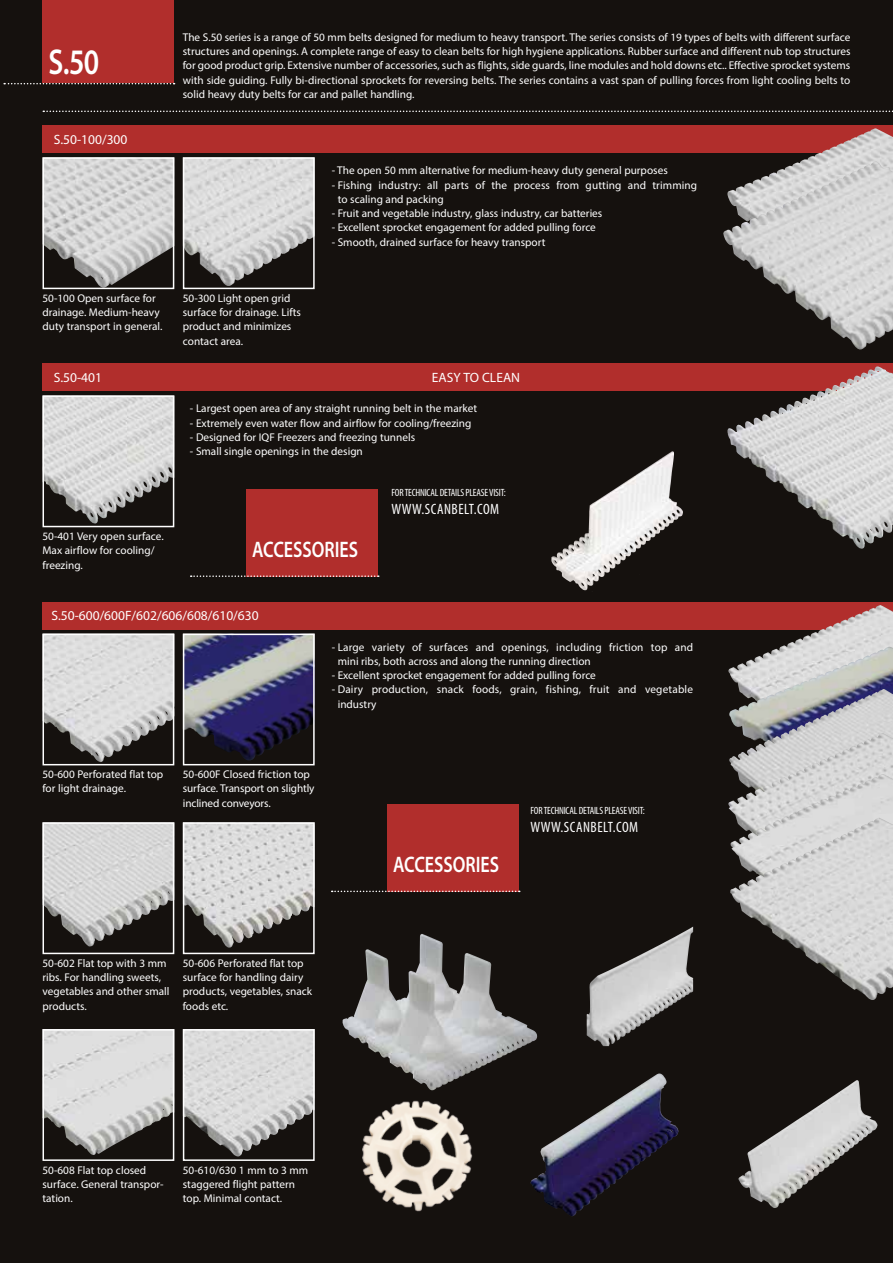
<style>
.page{position:relative;width:893px;height:1263px;background:#15110e}
.page>*{position:absolute;margin:0;border:0;box-sizing:border-box;transform-origin:0 0}
.t1{font:600 36px "Myriad Pro";color:#fff;scale:.8 1}
.t2{font:600 22.5px "Myriad Pro";color:#fff;scale:.8 1}
.t3{font:condensed 15px "Myriad Pro";letter-spacing:.035em;color:#fff}
.t4{font:13.5px "Myriad Pro";color:#fff}
.t5{font:11.25px/14.2px "Myriad Pro";color:#fff}
.t6{font:condensed 10.5px "Myriad Pro";letter-spacing:-.02em;color:#fff}
</style>
<div class="page">
<img style="left:46px;top:398px;width:125px;height:126px">
<div style="left:43px;top:395px;width:131px;height:132px;border:2px solid #fff"></div>
<img style="left:46px;top:637px;width:125px;height:125px">
<div style="left:43px;top:634px;width:131px;height:131px;border:2px solid #fff"></div>
<img style="left:46px;top:825px;width:125px;height:121px">
<div style="left:43px;top:822px;width:131px;height:132px;border:2px solid #fff"></div>
<img style="left:186px;top:637px;width:126px;height:124px">
<div style="left:183px;top:634px;width:132px;height:131px;border:2px solid #fff"></div>
<img style="left:186px;top:825px;width:126px;height:123px">
<div style="left:183px;top:822px;width:132px;height:132px;border:2px solid #fff"></div>
<div style="left:43px;top:602px;width:850px;height:27px;background:#b12e2c"></div>
<div style="left:43px;top:364px;width:850px;height:27px;background:#b12e2c"></div>
<div style="left:43px;top:0;width:131px;height:83px;background:#b12e2c"></div>
<svg style="left:4px;top:83px;width:171px;height:1px"></svg>
<svg style="left:43px;top:111px;width:850px;height:1px"></svg>
<img style="left:46px;top:160px;width:125px;height:126px">
<div style="left:43px;top:157px;width:131px;height:132px;border:2px solid #fff"></div>
<img style="left:46px;top:1032px;width:125px;height:123px">
<div style="left:43px;top:1029px;width:131px;height:132px;border:2px solid #fff"></div>
<img style="left:186px;top:1032px;width:126px;height:125px">
<div style="left:183px;top:1029px;width:132px;height:132px;border:2px solid #fff"></div>
<img style="left:183px;top:160px;width:132px;height:130px">
<div style="left:183px;top:157px;width:132px;height:132px;border:2px solid #fff"></div>
<div style="left:43px;top:125px;width:850px;height:28px;background:#b12e2c"></div>
<img style="left:738px;top:1080px;width:139px;height:128px">
<img style="left:728px;top:606px;width:149px;height:67px">
<img style="left:729px;top:647px;width:164px;height:160px">
<img style="left:729px;top:689px;width:153px;height:129px">
<img style="left:728px;top:734px;width:152px;height:84px">
<img style="left:730px;top:775px;width:149px;height:43px">
<img style="left:730px;top:818px;width:157px;height:182px">
<img style="left:800px;top:128px;width:93px;height:34px">
<img style="left:723px;top:162px;width:170px;height:188px">
<img style="left:727px;top:366px;width:166px;height:183px">
<img style="left:342px;top:936px;width:196px;height:154px">
<img style="left:587px;top:926px;width:106px;height:120px">
<img style="left:529px;top:1073px;width:149px;height:144px">
<div style="left:387px;top:804px;width:132px;height:87px;background:#b12e2c"></div>
<svg style="left:332px;top:891px;width:188px;height:1px"></svg>
<img style="left:362px;top:1100px;width:111px;height:112px">
<img style="left:551px;top:451px;width:132px;height:139px">
<div style="left:246px;top:489px;width:132px;height:87px;background:#b12e2c"></div>
<svg style="left:191px;top:575px;width:188px;height:2px"></svg>
<h1 class="t1" style="left:49px;top:39px;width:65px">S.50</h1>
<p class="t4" style="left:54px;top:131px;width:75px">S.50-100/300</p>
<p class="t5" style="left:43px;top:291px;width:121px">50-100 Open surface for drainage. Medium-heavy duty transport in general.</p>
<p class="t5" style="left:183px;top:30px;width:669px;text-align:justify">The S.50 series is a range of 50 mm belts designed for medium to heavy transport. The series consists of 19 types of belts with different surface structures and openings. A complete range of easy to clean belts for high hygiene applications. Rubber surface and different nub top structures for good product grip. Extensive number of accessories, such as flights, side guards, line modules and hold downs etc.. Effective sprocket systems with side guiding. Fully bi-directional sprockets for reversing belts. The series contains a vast span of pulling forces from light cooling belts to solid heavy duty belts for car and pallet handling.</p>
<p class="t5" style="left:183px;top:291px;width:120px">50-300 Light open grid surface for drainage. Lifts product and minimizes contact area.</p>
<p class="t5" style="left:332px;top:163px;width:338px">- The open 50 mm alternative for medium-heavy duty general purposes</p>
<p class="t5" style="left:338px;top:177px;width:361px;text-indent:-6px">- Fishing industry: all parts of the process from gutting and trimming to scaling and packing</p>
<p class="t5" style="left:332px;top:206px;width:272px">- Fruit and vegetable industry, glass industry, car batteries</p>
<p class="t5" style="left:332px;top:220px;width:266px">- Excellent sprocket engagement for added pulling force</p>
<p class="t5" style="left:332px;top:234px;width:215px">- Smooth, drained surface for heavy transport</p>
<p class="t4" style="left:54px;top:369px;width:50px">S.50-401</p>
<p class="t4" style="left:432px;top:369px;width:90px">EASY TO CLEAN</p>
<p class="t5" style="left:190px;top:401px;width:289px">- Largest open area of any straight running belt in the market</p>
<p class="t5" style="left:190px;top:416px;width:283px">- Extremely even water flow and airflow for cooling/freezing</p>
<p class="t5" style="left:190px;top:430px;width:227px">- Designed for IQF Freezers and freezing tunnels</p>
<p class="t5" style="left:190px;top:444px;width:174px">- Small single openings in the design</p>
<p class="t5" style="left:43px;top:529px;width:123px">50-401 Very open surface.<br>Max airflow for cooling/ freezing.</p>
<h2 class="t2" style="left:252px;top:535px;width:134px">ACCESSORIES</h2>
<p class="t4" style="left:51px;top:607px;width:209px">S.50-600/600F/602/606/608/610/630</p>
<p class="t6" style="left:391px;top:486px;width:116px">FOR TECHNICAL DETAILS PLEASE VISIT:</p>
<h3 class="t3" style="left:391px;top:500px;width:109px">WWW.SCANBELT.COM</h3>
<p class="t5" style="left:338px;top:639px;width:357px;text-indent:-6px">- Large variety of surfaces and openings, including friction top and mini ribs, both across and along the running direction</p>
<p class="t5" style="left:332px;top:668px;width:266px">- Excellent sprocket engagement for added pulling force</p>
<p class="t5" style="left:338px;top:682px;width:357px;text-indent:-6px">- Dairy production, snack foods, grain, fishing, fruit and vegetable industry</p>
<p class="t5" style="left:43px;top:767px;width:122px">50-600 Perforated flat top for light drainage.</p>
<p class="t5" style="left:183px;top:767px;width:133px">50-600F Closed friction top surface. Transport on slightly inclined conveyors.</p>
<h2 class="t2" style="left:393px;top:850px;width:134px">ACCESSORIES</h2>
<p class="t6" style="left:530px;top:804px;width:116px">FOR TECHNICAL DETAILS PLEASE VISIT:</p>
<h3 class="t3" style="left:530px;top:818px;width:109px">WWW.SCANBELT.COM</h3>
<p class="t5" style="left:43px;top:956px;width:129px">50-602 Flat top with 3 mm ribs. For handling sweets, vegetables and other small products.</p>
<p class="t5" style="left:183px;top:956px;width:131px">50-606 Perforated flat top surface for handling dairy products, vegetables, snack foods etc.</p>
<p class="t5" style="left:43px;top:1162px;width:123px">50-608 Flat top closed surface. General transpor&shy;tation.</p>
<p class="t5" style="left:183px;top:1162px;width:127px">50-610/630 1 mm to 3 mm staggered flight pattern top. Minimal contact.</p>
</div>
